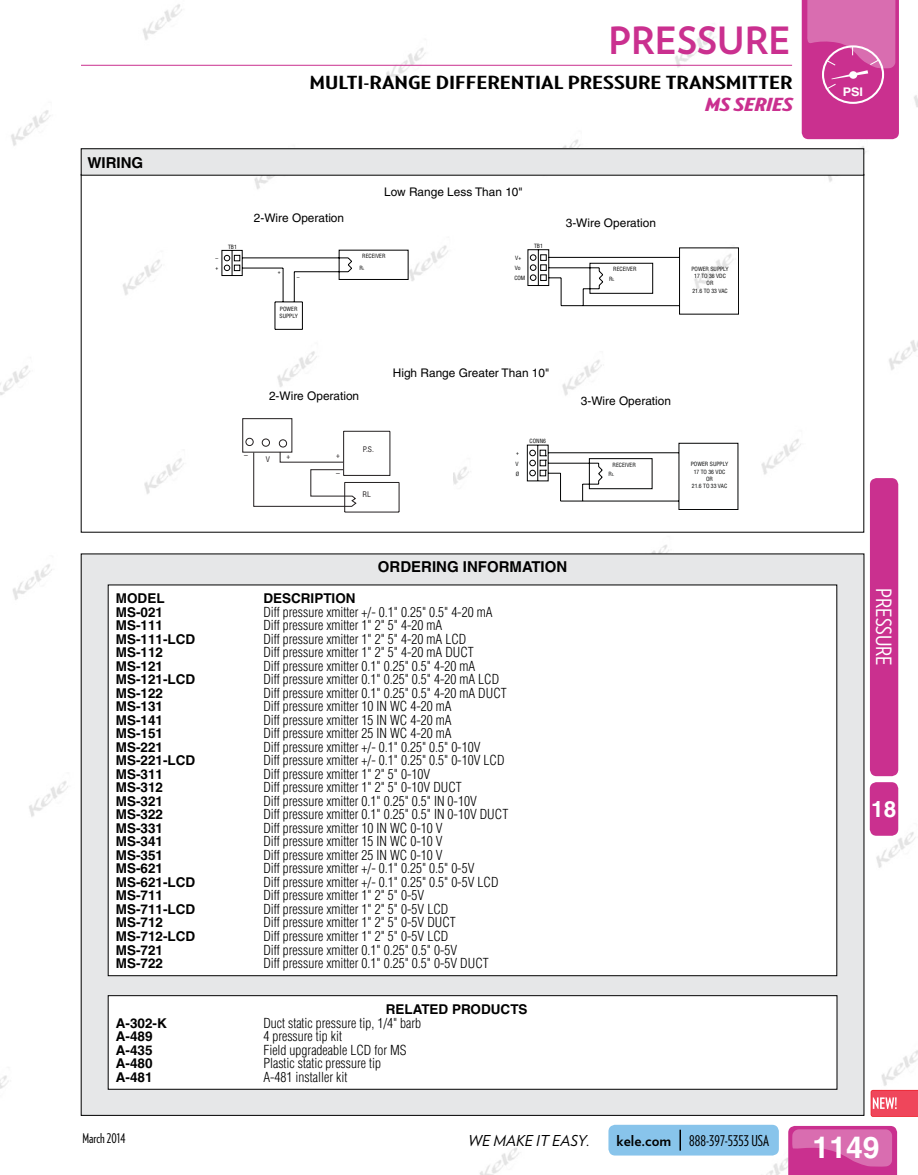
<style>
.page{position:relative;width:918px;height:1175px;background:#fff}
.page>*{position:absolute;margin:0;border:0;box-sizing:border-box;transform-origin:0 0}
.t1{font:700 37.5px "Verlag";color:#ca308f}
.t2{font:700 30px "Helvetica";color:#fff}
.t3{font:700 22.5px "Helvetica";color:#fff}
.t4{font:21px "Verlag Condensed";color:#fff}
.t5{font:700 18px "Verlag Compressed";color:#000;scale:1.63 1}
.t6{font:italic 900 18px "Verlag Compressed";color:#ca308f;scale:1.47 1}
.t7{font:700 15px "Helvetica";color:#000}
.t8{font:15px "Verlag Compressed";color:#000}
.t9{font:italic 15px "Verlag";color:#000}
.t10{font:300 condensed 13.5px "Helvetica";color:#000}
.t11{font:700 13.5px "Helvetica";color:#000}
.t12{font:13.5px "Verlag Compressed";color:#000}
.t13{font:11.85px "Helvetica";color:#000}
.t14{font:700 11.85px "Helvetica";color:#fff;scale:1.06 1}
.t15{font:condensed 7.5px "Helvetica";color:#231f20}
.t16{font:condensed 5.7px/7.2px "Helvetica";color:#000}
.t17{font:condensed 5.7px/7.2px "Helvetica";color:#020303;text-align:center}
.s1{font-size:3.3px}
.s2{font-size:4.05px}
.s3{font-family:"Verlag";font-weight:700}
</style>
<div class="page">
<img style="left:0;top:0;width:918px;height:1174px">
<hr style="left:81px;top:65px;width:711px;height:1px;background:#ca308f">
<svg style="left:788px;top:1125px;width:109px;height:49px;background:#d253a2"></svg>
<div style="left:870px;top:782px;width:28px;height:53px;background:#ca308f;border-radius:7px"></div>
<div style="left:870px;top:478px;width:28px;height:298px;background:#ca308f;border-radius:7px"></div>
<svg style="left:802px;top:0;width:97px;height:139px;background:#d14c9e"></svg>
<div style="left:849px;top:71px;width:8px;height:8px;background:#fff;border-radius:50%"></div>
<div style="left:608px;top:1124px;width:171px;height:31px;background:#88c4eb;border-radius:7px"></div>
<hr style="left:679px;top:1129px;width:2px;height:21px;background:#000">
<div style="left:81px;top:1130px;width:62px;height:17px;background:#fff"></div>
<div style="left:81px;top:554px;width:783px;height:561px;background:#e6e7e8"></div>
<svg style="left:871px;top:1089px;width:47px;height:27px"></svg>
<div style="left:192px;top:409px;width:261px;height:113px;background:#fff"></div>
<svg style="left:242px;top:418px;width:157px;height:94px"></svg>
<svg style="left:527px;top:443px;width:211px;height:67px"></svg>
<svg style="left:221px;top:250px;width:187px;height:79px"></svg>
<svg style="left:527px;top:247px;width:212px;height:67px"></svg>
<div style="left:81px;top:149px;width:783px;height:26px;background:#e6e7e8"></div>
<div style="left:81px;top:148px;width:783px;height:27px;border:1px solid #000"></div>
<div style="left:108px;top:585px;width:729px;height:390px;background:#fff"></div>
<div style="left:108px;top:995px;width:729px;height:94px;background:#fff"></div>
<div style="left:108px;top:995px;width:729px;height:94px;border:1px solid #000"></div>
<p class="t7" style="left:87px;top:153px;width:55px">Wiring</p>
<h1 class="t1" style="left:609px;top:18px;width:184px">PRESSURE</h1>
<h3 class="t5" style="left:309px;top:72px;width:297px">MULTI-RANGE DIFFERENTIAL PRESSURE TRANSMITTER</h3>
<h3 class="t6" style="left:705px;top:94px;width:62px">MS SERIES</h3>
<p class="t16" style="left:216px;top:264px;width:4px">+</p>
<p class="t16" style="left:228px;top:243px;width:10px">TB1</p>
<p class="t13" style="left:384px;top:185px;width:140px">Low Range Less Than 10"</p>
<p class="t13" style="left:254px;top:211px;width:92px">2-Wire Operation</p>
<p class="t13" style="left:566px;top:216px;width:92px">3-Wire Operation</p>
<p class="t16" style="left:278px;top:268px;width:4px">+</p>
<p class="t16" style="left:280px;top:306px;width:20px;line-height:6.8px">POWER<br>SUPPLY</p>
<p class="t16" style="left:359px;top:250px;width:28px;line-height:12.1px;text-indent:3px">RECEIVER<br>R<span class="s1">L</span></p>
<p class="t16" style="left:514px;top:253px;width:12px;line-height:10.1px">V+<br>Vo<br>COM</p>
<p class="t16" style="left:534px;top:242px;width:10px">TB1</p>
<p class="t16" style="left:613px;top:265px;width:25px">RECEIVER</p>
<p class="t16" style="left:609px;top:275px;width:7px">R<span class="s2">L</span></p>
<p class="t13" style="left:393px;top:365px;width:158px">High Range Greater Than 10"</p>
<p class="t13" style="left:269px;top:389px;width:92px">2-Wire Operation</p>
<p class="t13" style="left:581px;top:394px;width:92px">3-Wire Operation</p>
<p class="t15" style="left:244px;top:451px;width:5px">–</p>
<p class="t15" style="left:287px;top:451px;width:5px">+</p>
<p class="t15" style="left:336px;top:450px;width:5px">+</p>
<p class="t15" style="left:336px;top:468px;width:5px">–</p>
<p class="t15" style="left:266px;top:454px;width:6px">V</p>
<p class="t15" style="left:363px;top:445px;width:13px">P.S.</p>
<p class="t15" style="left:363px;top:489px;width:10px">RL</p>
<p class="t17" style="left:516px;top:448px;width:5px;line-height:10.1px;text-align:justify">+ V Ø</p>
<p class="t17" style="left:530px;top:437px;width:18px">CONN6</p>
<p class="t17" style="left:613px;top:461px;width:25px">RECEIVER</p>
<p class="t17" style="left:609px;top:470px;width:7px">R<span class="s2">L</span></p>
<p class="t16" style="left:691px;top:265px;width:39px;text-align:center">POWER SUPPLY<br>17 TO 36 VDC<br>OR<br>21.6 TO 33 VAC</p>
<p class="t17" style="left:691px;top:460px;width:39px">POWER SUPPLY<br>17 TO 36 VDC<br>OR<br>21.6 TO 33 VAC</p>
<p class="t14" style="left:843px;top:85px;width:21px">PSI</p>
<p class="t7" style="left:378px;top:557px;width:189px">ORDERING IN FORMATION</p>
<p class="t11" style="left:116px;top:590px;width:50px">MODEL</p>
<p class="t11" style="left:263px;top:590px;width:92px">DESCRIPTION</p>
<p class="t11" style="left:116px;top:604px;width:49px">MS-021</p>
<p class="t10" style="left:263px;top:604px;width:231px">Diff pressure xmitter +/- 0.1" 0.25" 0.5" 4-20 mA</p>
<p class="t11" style="left:116px;top:617px;width:49px">MS-111</p>
<p class="t10" style="left:263px;top:617px;width:180px">Diff pressure xmitter 1" 2" 5" 4-20 mA</p>
<p class="t11" style="left:116px;top:631px;width:81px">MS-111-LCD</p>
<p class="t10" style="left:263px;top:631px;width:204px">Diff pressure xmitter 1" 2" 5" 4-20 mA LCD</p>
<p class="t11" style="left:116px;top:644px;width:49px">MS-112</p>
<p class="t10" style="left:263px;top:644px;width:212px">Diff pressure xmitter 1" 2" 5" 4-20 mA DUCT</p>
<p class="t11" style="left:116px;top:658px;width:49px">MS-121</p>
<p class="t10" style="left:263px;top:658px;width:213px">Diff pressure xmitter 0.1" 0.25" 0.5" 4-20 mA</p>
<p class="t11" style="left:116px;top:671px;width:81px">MS-121-LCD</p>
<p class="t10" style="left:263px;top:671px;width:237px">Diff pressure xmitter 0.1" 0.25" 0.5" 4-20 mA LCD</p>
<p class="t11" style="left:116px;top:685px;width:49px">MS-122</p>
<p class="t10" style="left:263px;top:685px;width:245px">Diff pressure xmitter 0.1" 0.25" 0.5" 4-20 mA DUCT</p>
<p class="t11" style="left:116px;top:698px;width:49px">MS-131</p>
<p class="t10" style="left:263px;top:698px;width:190px">Diff pressure xmitter 10 IN WC 4-20 mA</p>
<p class="t11" style="left:116px;top:712px;width:49px">MS-141</p>
<p class="t10" style="left:263px;top:712px;width:190px">Diff pressure xmitter 15 IN WC 4-20 mA</p>
<p class="t11" style="left:116px;top:725px;width:49px">MS-151</p>
<p class="t10" style="left:263px;top:725px;width:190px">Diff pressure xmitter 25 IN WC 4-20 mA</p>
<p class="t11" style="left:116px;top:739px;width:49px">MS-221</p>
<p class="t10" style="left:263px;top:739px;width:219px">Diff pressure xmitter +/- 0.1" 0.25" 0.5" 0-10V</p>
<p class="t11" style="left:116px;top:752px;width:81px">MS-221-LCD</p>
<p class="t10" style="left:263px;top:752px;width:243px">Diff pressure xmitter +/- 0.1" 0.25" 0.5" 0-10V LCD</p>
<p class="t11" style="left:116px;top:766px;width:49px">MS-311</p>
<p class="t10" style="left:263px;top:766px;width:168px">Diff pressure xmitter 1" 2" 5" 0-10V</p>
<p class="t11" style="left:116px;top:779px;width:49px">MS-312</p>
<p class="t10" style="left:263px;top:779px;width:200px">Diff pressure xmitter 1" 2" 5" 0-10V DUCT</p>
<p class="t11" style="left:116px;top:793px;width:49px">MS-321</p>
<p class="t10" style="left:263px;top:793px;width:215px">Diff pressure xmitter 0.1" 0.25" 0.5" IN 0-10V</p>
<p class="t11" style="left:116px;top:806px;width:49px">MS-322</p>
<p class="t10" style="left:263px;top:806px;width:246px">Diff pressure xmitter 0.1" 0.25" 0.5" IN 0-10V DUCT</p>
<p class="t11" style="left:116px;top:820px;width:49px">MS-331</p>
<p class="t10" style="left:263px;top:820px;width:181px">Diff pressure xmitter 10 IN WC 0-10 V</p>
<p class="t11" style="left:116px;top:833px;width:49px">MS-341</p>
<p class="t10" style="left:263px;top:833px;width:181px">Diff pressure xmitter 15 IN WC 0-10 V</p>
<p class="t11" style="left:116px;top:847px;width:49px">MS-351</p>
<p class="t10" style="left:263px;top:847px;width:181px">Diff pressure xmitter 25 IN WC 0-10 V</p>
<p class="t11" style="left:116px;top:860px;width:49px">MS-621</p>
<p class="t10" style="left:263px;top:860px;width:213px">Diff pressure xmitter +/- 0.1" 0.25" 0.5" 0-5V</p>
<p class="t11" style="left:116px;top:874px;width:81px">MS-621-LCD</p>
<p class="t10" style="left:263px;top:874px;width:237px">Diff pressure xmitter +/- 0.1" 0.25" 0.5" 0-5V LCD</p>
<p class="t11" style="left:116px;top:887px;width:49px">MS-711</p>
<p class="t10" style="left:263px;top:887px;width:162px">Diff pressure xmitter 1" 2" 5" 0-5V</p>
<p class="t11" style="left:116px;top:901px;width:81px">MS-711-LCD</p>
<p class="t10" style="left:263px;top:901px;width:186px">Diff pressure xmitter 1" 2" 5" 0-5V LCD</p>
<p class="t11" style="left:116px;top:914px;width:49px">MS-712</p>
<p class="t10" style="left:263px;top:914px;width:194px">Diff pressure xmitter 1" 2" 5" 0-5V DUCT</p>
<p class="t11" style="left:116px;top:928px;width:81px">MS-712-LCD</p>
<p class="t10" style="left:263px;top:928px;width:186px">Diff pressure xmitter 1" 2" 5" 0-5V LCD</p>
<p class="t11" style="left:116px;top:941px;width:49px">MS-721</p>
<p class="t10" style="left:263px;top:941px;width:195px">Diff pressure xmitter 0.1" 0.25" 0.5" 0-5V</p>
<p class="t11" style="left:116px;top:955px;width:49px">MS-722</p>
<p class="t10" style="left:263px;top:955px;width:227px">Diff pressure xmitter 0.1" 0.25" 0.5" 0-5V DUCT</p>
<p class="t11" style="left:386px;top:1001px;width:143px">RELATED PRODUCTS</p>
<p class="t11" style="left:116px;top:1014px;width:53px">A-302-K</p>
<p class="t10" style="left:263px;top:1014px;width:159px">Duct static pressure tip, 1/4" barb</p>
<p class="t11" style="left:116px;top:1028px;width:38px">A-489</p>
<p class="t10" style="left:263px;top:1028px;width:80px">4 pressure tip kit</p>
<p class="t11" style="left:116px;top:1041px;width:38px">A-435</p>
<p class="t10" style="left:263px;top:1041px;width:145px">Field upgradeable LCD for MS</p>
<p class="t11" style="left:116px;top:1055px;width:38px">A-480</p>
<p class="t10" style="left:263px;top:1055px;width:119px">Plastic static pressure tip</p>
<p class="t11" style="left:116px;top:1068px;width:38px">A-481</p>
<p class="t10" style="left:263px;top:1068px;width:85px">A-481 installer kit</p>
<p class="t12" style="left:82px;top:1129px;width:45px">March 2014</p>
<p class="t9" style="left:469px;top:1132px;width:123px">WE MAKE IT EASY.</p>
<p class="t8" style="left:617px;top:1131px;width:154px"><span class="s3">kele.com</span> 888-397-5353 USA</p>
<h3 class="t4" style="left:896px;top:588px;width:79px;rotate:90deg">PRESSURE</h3>
<h3 class="t3" style="left:871px;top:795px;width:27px">18</h3>
<h2 class="t2" style="left:813px;top:1129px;width:68px">1149</h2>
</div>
